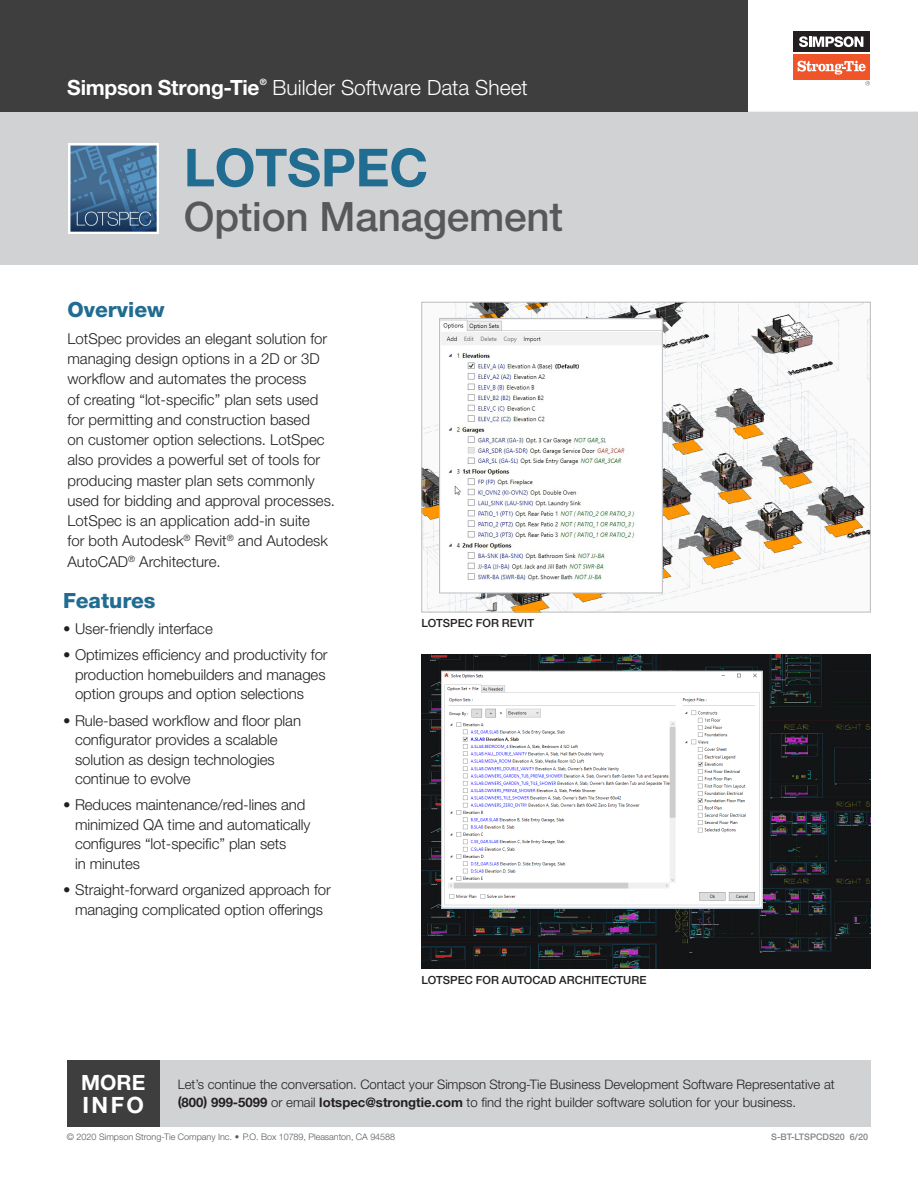
<style>
.page{position:relative;width:918px;height:1188px;background:#fff}
.page>*{position:absolute;margin:0;border:0;box-sizing:border-box;transform-origin:0 0}
.title_case_header{font:700 52.5px "Helvetica Neue LT Std";letter-spacing:-.005em;color:#216c91}
.title_case_header-2{font:500 40.5px "Helvetica Neue LT Std";letter-spacing:-.005em;color:#57585a}
.t1{font:700 22.5px "Helvetica Neue LT Std";color:#fff}
.page_header_BLACK{font:300 21px "Helvetica Neue LT Std";color:#fff}
.page_header_BLACK-2{font:700 21px "Helvetica Neue LT Std";letter-spacing:-.015em;color:#fff}
.t2{font:800 21px "Helvetica Neue LT Std";color:#216c91}
.paragraph_body_10_13{font:300 15px/20.2px "Helvetica Neue LT Std";letter-spacing:-.005em;color:#231f20}
.paragraph_body_9_11{font:300 13.2px/18px "Helvetica Neue LT Std";color:#231f20}
.Picture_Caption{font:500 11.25px "Helvetica Neue LT Std";letter-spacing:.005em;color:#231f20}
.copyright{font:300 9px "Helvetica Neue LT Std";color:#57585a}
.t3{font:500 9px "Helvetica Neue LT Std";color:#808285}
.page_header_BLACK-3{font:700 8.7px "Helvetica Neue LT Std";color:#fff}
.s1{font-family:"Helvetica LT Std Ultra Comp";font-weight:400}
.s2{font-weight:700}
</style>
<div class="page">
<hr style="left:0;top:112px;width:918px;height:1px;background:#d1d2d4">
<div style="left:0;top:113px;width:918px;height:152px;background:#d1d2d4"></div>
<hr style="left:747px;top:0;width:1px;height:112px;background:#d1d2d4">
<div style="left:0;top:0;width:747px;height:112px;background:#3e3e3f"></div>
<div style="left:793px;top:54px;width:77px;height:26px;background:#f05429"></div>
<div style="left:793px;top:32px;width:77px;height:20px;background:#231f20"></div>
<svg style="left:799px;top:36px;width:64px;height:11px"></svg>
<svg style="left:798px;top:61px;width:68px;height:14px"></svg>
<svg style="left:865px;top:81px;width:5px;height:4px"></svg>
<img style="left:69px;top:144px;width:89px;height:89px">
<div style="left:67px;top:1060px;width:804px;height:66px;background:#d1d2d4"></div>
<div style="left:67px;top:1060px;width:93px;height:66px;background:#3e3e3f"></div>
<img style="left:423px;top:304px;width:446px;height:306px">
<div style="left:421px;top:302px;width:450px;height:310px;border:1px solid #bcbdc0"></div>
<img style="left:441px;top:320px;width:220px;height:271px">
<div style="left:439px;top:318px;width:224px;height:275px;border:1px solid #bcbdc0"></div>
<img style="left:421px;top:654px;width:450px;height:315px">
<img style="left:443px;top:673px;width:317px;height:233px">
<div style="left:441px;top:671px;width:321px;height:237px;border:1px solid #bcbdc0"></div>
<p class="page_header_BLACK-2" style="left:67px;top:74px;width:194px">Simpson Strong-Tie</p>
<p class="page_header_BLACK-3" style="left:260px;top:77px;width:8px">®</p>
<p class="page_header_BLACK" style="left:273px;top:74px;width:257px">Builder Software Data Sheet</p>
<p class="title_case_header" style="left:184px;top:135px;width:246px">LOTSPEC</p>
<p class="title_case_header-2" style="left:184px;top:193px;width:381px">Option Management</p>
<p class="t2" style="left:68px;top:297px;width:99px">Overview</p>
<p class="paragraph_body_10_13" style="left:68px;top:328px;width:269px">LotSpec provides an elegant solution for managing design options in a 2D or 3D workflow and automates the process<br>of creating “lot-specific” plan sets used for permitting and construction based<br>on customer option selections. LotSpec also provides a powerful set of tools for producing master plan sets commonly used for bidding and approval processes.<br>LotSpec is an application add-in suite<br>for both Autodesk<sup>®</sup> Revit<sup>®</sup> and Autodesk AutoCAD<sup>®</sup> Architecture.</p>
<p class="t2" style="left:63px;top:588px;width:94px">Features</p>
<p class="paragraph_body_10_13" style="left:63px;top:618px;width:151px"><span class="s1">•</span> User-friendly interface</p>
<p class="paragraph_body_10_13" style="left:75px;top:645px;width:254px;line-height:19.5px;text-indent:-12px"><span class="s1">•</span> Optimizes efficiency and productivity for production homebuilders and manages option groups and option selections</p>
<p class="paragraph_body_10_13" style="left:75px;top:710px;width:228px;line-height:19.5px;text-indent:-12px"><span class="s1">•</span> Rule-based workflow and floor plan configurator provides a scalable solution as design technologies continue to evolve</p>
<p class="paragraph_body_10_13" style="left:75px;top:795px;width:237px;line-height:19.5px;text-indent:-12px"><span class="s1">•</span> Reduces maintenance/red-lines and minimized QA time and automatically configures “lot-specific” plan sets<br>in minutes</p>
<p class="paragraph_body_10_13" style="left:63px;top:880px;width:269px;line-height:19.5px;text-align:center"><span class="s1">•</span> Straight-forward organized approach for managing complicated option offerings</p>
<p class="Picture_Caption" style="left:421px;top:617px;width:114px">LOTSPEC FOR REVIT</p>
<p class="Picture_Caption" style="left:421px;top:973px;width:227px">LOTSPEC FOR AUTOCAD ARCHITECTURE</p>
<p class="page_header_BLACK-2" style="left:81px;top:1070px;width:66px">MORE</p>
<p class="t1" style="left:82px;top:1091px;width:63px">INFO</p>
<p class="copyright" style="left:67px;top:1132px;width:330px">© 2020 Simpson Strong-Tie Company Inc. • P.O. Box 10789, Pleasanton, CA 94588</p>
<p class="t3" style="left:771px;top:1132px;width:98px">S-BT-LTSPCDS20 6/20</p>
<p class="paragraph_body_9_11" style="left:178px;top:1075px;width:658px">Let’s continue the conversation. Contact your Simpson Strong-Tie Business Development Software Representative at <span class="s2">(800) 999-5099</span> or email <span class="s2">lotspec@strongtie.com</span> to find the right builder software solution for your business.</p>
</div>
